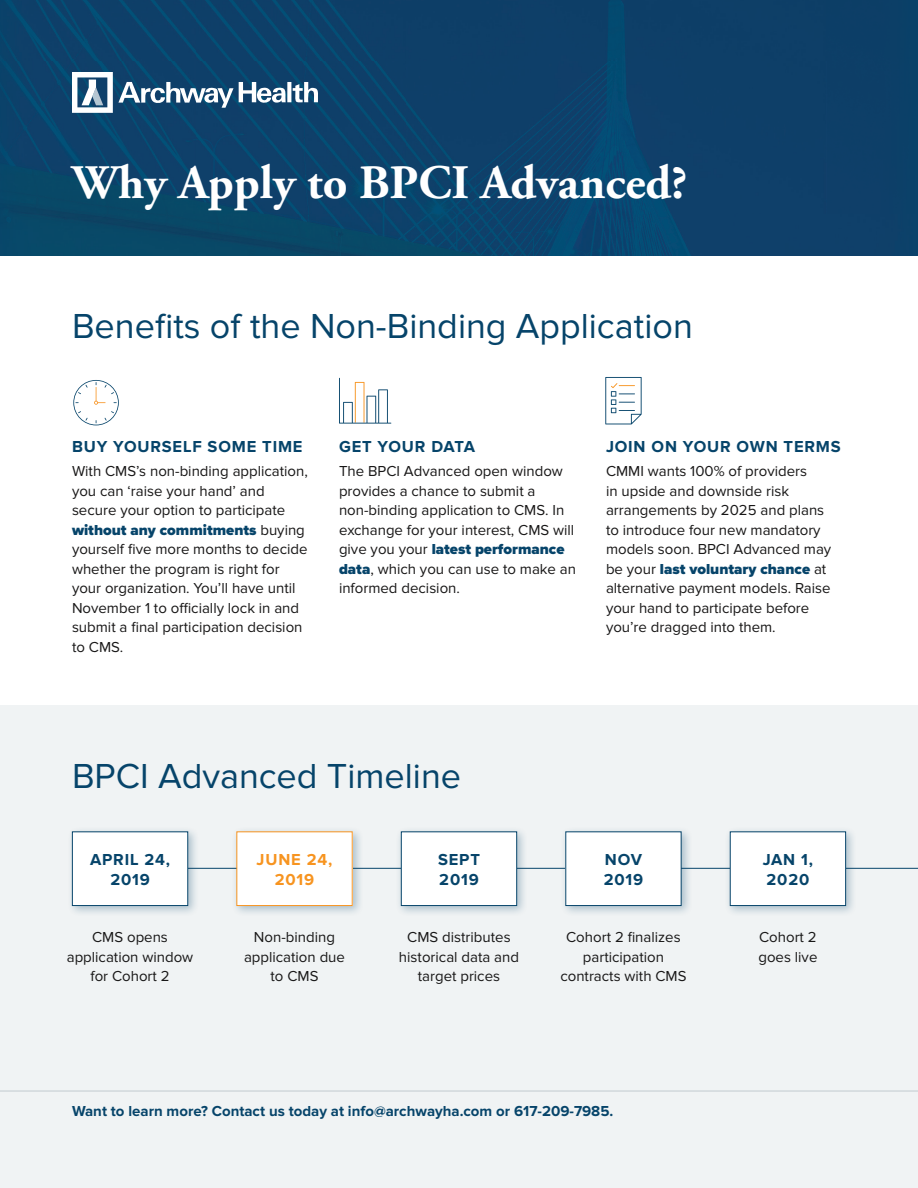
<style>
.page{position:relative;width:918px;height:1188px;background:#fff}
.page>*{position:absolute;margin:0;border:0;box-sizing:border-box;transform-origin:0 0}
.t1{font:700 48px "Adobe Garamond Pro";color:#fff}
.t2{font:36px "Proxima Nova";color:#06446a}
.t3{font:700 16.5px/19.8px "Proxima Nova";letter-spacing:.05em;color:#06446a}
.t4{font:700 16.5px/19.8px "Proxima Nova";letter-spacing:.05em;color:#f79420;text-align:center}
.Body{font:15px/19.5px "Proxima Nova";color:#181717}
.t5{font:700 15px "Proxima Nova";color:#06446a}
.s1{font-weight:900;color:#06446a}
</style>
<div class="page">
<div style="left:0;top:706px;width:918px;height:482px;background:#f0f3f4"></div>
<img style="left:0;top:0;width:918px;height:256px">
<svg style="left:72px;top:72px;width:246px;height:41px"></svg>
<svg style="left:339px;top:378px;width:52px;height:46px"></svg>
<svg style="left:605px;top:377px;width:37px;height:47px"></svg>
<hr style="left:0;top:1091px;width:918px;height:1px;background:#c2cacf">
<svg style="left:73px;top:380px;width:46px;height:45px"></svg>
<hr style="left:162px;top:868px;width:756px;height:1px;background:#06446a">
<div style="left:67px;top:826px;width:133px;height:91px;background:#06446a;opacity:.3"></div>
<div style="left:72px;top:832px;width:116px;height:74px;background:#fff"></div>
<div style="left:72px;top:831px;width:116px;height:75px;border:1px solid #06446a"></div>
<div style="left:231px;top:826px;width:133px;height:91px;background:#06446a;opacity:.3"></div>
<div style="left:237px;top:832px;width:115px;height:74px;background:#fff"></div>
<div style="left:236px;top:831px;width:117px;height:75px;border:1px solid #f79420"></div>
<div style="left:396px;top:826px;width:133px;height:91px;background:#06446a;opacity:.3"></div>
<div style="left:401px;top:832px;width:116px;height:74px;background:#fff"></div>
<div style="left:401px;top:831px;width:116px;height:75px;border:1px solid #06446a"></div>
<div style="left:560px;top:826px;width:133px;height:91px;background:#06446a;opacity:.3"></div>
<div style="left:566px;top:832px;width:115px;height:74px;background:#fff"></div>
<div style="left:565px;top:831px;width:117px;height:75px;border:1px solid #06446a"></div>
<div style="left:725px;top:826px;width:132px;height:91px;background:#06446a;opacity:.3"></div>
<div style="left:730px;top:832px;width:116px;height:74px;background:#fff"></div>
<div style="left:730px;top:831px;width:116px;height:75px;border:1px solid #06446a"></div>
<h1 class="t1" style="left:72px;top:154px;width:617px">Why Apply to BPCI Advanced?</h1>
<h2 class="t2" style="left:72px;top:306px;width:622px">Benefits of the Non-Binding Application</h2>
<h3 class="t3" style="left:72px;top:437px;width:232px">BUY YOURSELF SOME TIME</h3>
<p class="Body" style="left:72px;top:462px;width:237px">With CMS’s non-binding application, you can ‘raise your hand’ and secure your option to participate <span class="s1">without any commitments</span> buying yourself five more months to decide whether the program is right for your organization. You’ll have until<br>November 1 to officially lock in and submit a final participation decision to CMS.</p>
<h3 class="t3" style="left:339px;top:437px;width:138px">GET YOUR DATA</h3>
<p class="Body" style="left:339px;top:462px;width:239px">The BPCI Advanced open window provides a chance to submit a non-binding application to CMS. In exchange for your interest, CMS will give you your <span class="s1">latest performance data</span>, which you can use to make an informed decision.</p>
<h3 class="t3" style="left:606px;top:437px;width:236px">JOIN ON YOUR OWN TERMS</h3>
<p class="Body" style="left:606px;top:462px;width:227px">CMMI wants 100% of providers<br>in upside and downside risk arrangements by 2025 and plans to introduce four new mandatory models soon. BPCI Advanced may be your <span class="s1">last voluntary chance</span> at alternative payment models. Raise your hand to participate before you’re dragged into them.</p>
<h2 class="t2" style="left:72px;top:755px;width:391px">BPCI Advanced Timeline</h2>
<h3 class="t3" style="left:90px;top:851px;width:82px;text-align:center">APRIL 24,<br>2019</h3>
<h3 class="t4" style="left:257px;top:851px;width:77px">JUNE 24,<br>2019</h3>
<h3 class="t3" style="left:438px;top:851px;width:43px">SEPT<br>2019</h3>
<h3 class="t3" style="left:604px;top:851px;width:41px">NOV<br>2019</h3>
<h3 class="t3" style="left:763px;top:851px;width:52px">JAN 1,<br>2020</h3>
<p class="Body" style="left:67px;top:928px;width:128px;text-align:center">CMS opens application window for Cohort 2</p>
<p class="Body" style="left:244px;top:928px;width:102px;text-align:center">Non-binding application due to CMS</p>
<p class="Body" style="left:399px;top:928px;width:122px;text-align:center">CMS distributes historical data and target prices</p>
<p class="Body" style="left:560px;top:928px;width:128px;text-align:center">Cohort 2 finalizes participation contracts with CMS</p>
<p class="t5" style="left:72px;top:1104px;width:543px">Want to learn more? Contact us today at info@archwayha.com or 617-209-7985.</p>
<p class="Body" style="left:758px;top:928px;width:61px">Cohort 2 goes live</p>
</div>
